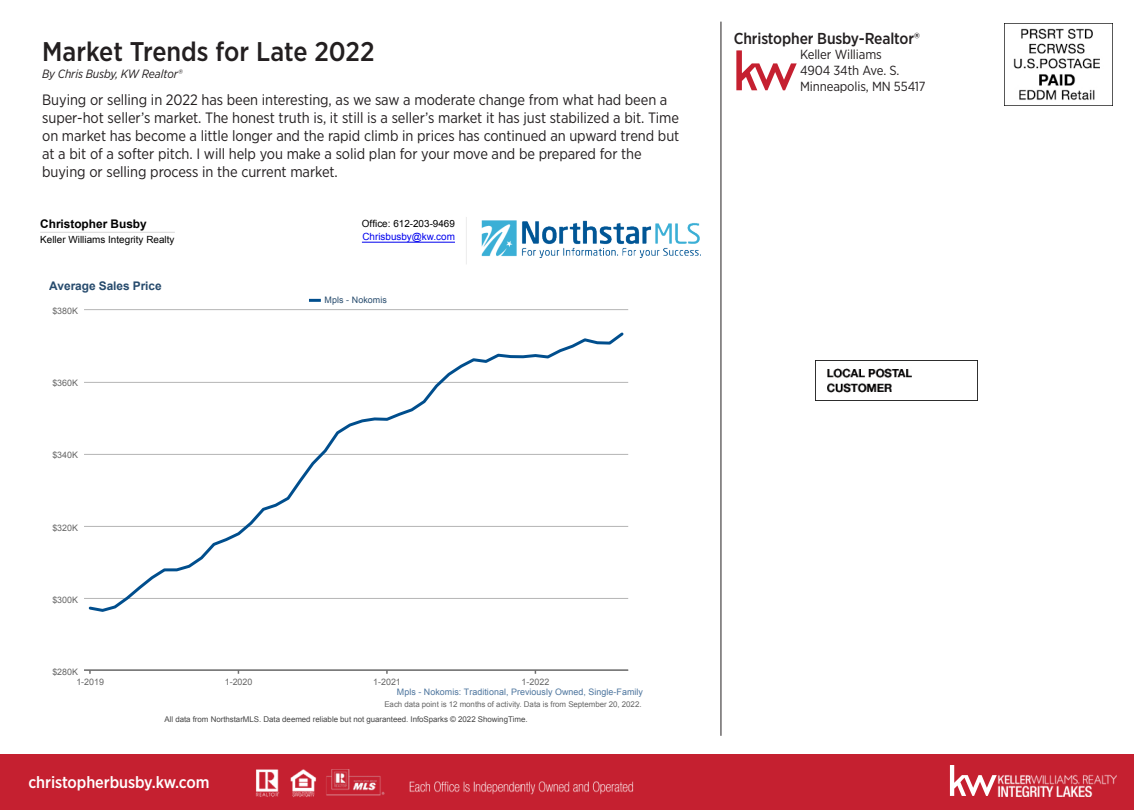
<style>
.page{position:relative;width:1134px;height:810px;background:#fff}
.page>*{position:absolute;margin:0;border:0;box-sizing:border-box;transform-origin:0 0}
.t1{font:500 27px "Gotham Narrow";color:#231f20}
.t2{font:500 16.5px "Gotham Narrow";letter-spacing:-.005em;color:#fff}
.t3{font:500 15.9px "Gotham Narrow";letter-spacing:-.01em;color:#231f20}
.t4{font:15px/18px "Gotham Narrow";letter-spacing:-.005em;color:#231f20}
.t5{font:13.2px/15.9px "Gotham Narrow";letter-spacing:-.01em;color:#231f20}
.t6{font:italic 12px "Gotham Narrow";letter-spacing:-.005em;color:#231f20}
.t7{font:700 11.85px "Arial";letter-spacing:-.005em;color:#274b6d}
.t8{font:700 11.85px "Arial";color:#000}
.t9{font:9.9px "Arial";color:#000}
.t10{font:9.9px "Arial";color:#00e}
.t11{font:8.85px "Arial";letter-spacing:.005em;color:#4d759e}
.t12{font:8.85px "Arial";color:#666}
.t13{font:8.85px "Arial";letter-spacing:.01em;color:#274b6d}
.t14{font:7.95px "Arial";letter-spacing:-.005em;color:#464646}
.t15{font:7.95px "Arial";letter-spacing:-.005em;color:#666}
</style>
<div class="page">
<div style="left:0;top:754px;width:1134px;height:56px;background:#c52030"></div>
<hr style="left:721px;top:22px;width:1px;height:714px;background:#231f20">
<svg style="left:736px;top:50px;width:61px;height:40px"></svg>
<img style="left:1004px;top:23px;width:108px;height:83px">
<img style="left:815px;top:360px;width:162px;height:40px">
<img style="left:255px;top:769px;width:130px;height:28px">
<img style="left:409px;top:781px;width:225px;height:14px">
<svg style="left:950px;top:765px;width:46px;height:31px"></svg>
<img style="left:996px;top:774px;width:120px;height:22px">
<hr style="left:466px;top:217px;width:1px;height:47px;background:#ececec">
<img style="left:482px;top:221px;width:218px;height:37px">
<hr style="left:362px;top:242px;width:93px;height:1px;background:#00e">
<hr style="left:40px;top:232px;width:135px;height:1px;background:#d7d7d7">
<hr style="left:84px;top:309px;width:544px;height:1px;background:#b5b5b5">
<hr style="left:84px;top:382px;width:544px;height:1px;background:#b5b5b5">
<hr style="left:84px;top:454px;width:544px;height:1px;background:#b5b5b5">
<hr style="left:84px;top:526px;width:544px;height:1px;background:#b5b5b5">
<hr style="left:84px;top:598px;width:544px;height:1px;background:#b5b5b5">
<hr style="left:84px;top:669px;width:544px;height:2px;background:#6e6e6e">
<svg style="left:88px;top:332px;width:536px;height:280px"></svg>
<svg style="left:309px;top:299px;width:12px;height:3px"></svg>
<h1 class="t1" style="left:42px;top:35px;width:334px">Market Trends for Late 2022</h1>
<p class="t6" style="left:42px;top:66px;width:142px">By Chris Busby, KW Realtor®</p>
<p class="t4" style="left:42px;top:90px;width:639px">Buying or selling in 2022 has been interesting, as we saw a moderate change from what had been a super-hot seller’s market. The honest truth is, it still is a seller’s market it has just stabilized a bit. Time on market has become a little longer and the rapid climb in prices has continued an upward trend but at a bit of a softer pitch. I will help you make a solid plan for your move and be prepared for the buying or selling process in the current market.</p>
<p class="t8" style="left:40px;top:216px;width:108px">Christopher Busby</p>
<p class="t9" style="left:40px;top:233px;width:136px">Keller Williams Integrity Realty</p>
<p class="t7" style="left:49px;top:278px;width:114px">Average Sales Price</p>
<p class="t12" style="left:52px;top:306px;width:27px">$380K</p>
<p class="t12" style="left:52px;top:378px;width:27px">$360K</p>
<p class="t12" style="left:52px;top:450px;width:27px">$340K</p>
<p class="t12" style="left:52px;top:522px;width:27px">$320K</p>
<p class="t12" style="left:52px;top:594px;width:27px">$300K</p>
<p class="t12" style="left:52px;top:666px;width:27px">$280K</p>
<p class="t9" style="left:362px;top:217px;width:95px">Office: 612-203-9469</p>
<p class="t10" style="left:362px;top:230px;width:94px">Chrisbusby@kw.com</p>
<p class="t13" style="left:325px;top:294px;width:64px">Mpls - Nokomis</p>
<p class="t12" style="left:76px;top:676px;width:29px">1-2019</p>
<p class="t12" style="left:225px;top:676px;width:29px">1-2020</p>
<p class="t12" style="left:373px;top:676px;width:29px">1-2021</p>
<p class="t12" style="left:522px;top:676px;width:29px">1-2022</p>
<p class="t11" style="left:397px;top:686px;width:248px">Mpls - Nokomis: Traditional, Previously Owned, Single-Family</p>
<p class="t15" style="left:384px;top:699px;width:259px">Each data point is 12 months of activity. Data is from September 20, 2022.</p>
<p class="t14" style="left:164px;top:714px;width:365px">All data from NorthstarMLS. Data deemed reliable but not guaranteed. InfoSparks © 2022 ShowingTime.</p>
<p class="t2" style="left:28px;top:771px;width:183px">christopherbusby.kw.com</p>
<p class="t3" style="left:734px;top:28px;width:187px">Christopher Busby-Realtor®</p>
<p class="t5" style="left:800px;top:47px;width:127px">Keller Williams<br>4904 34th Ave. S.<br>Minneapolis, MN 55417</p>
</div>
